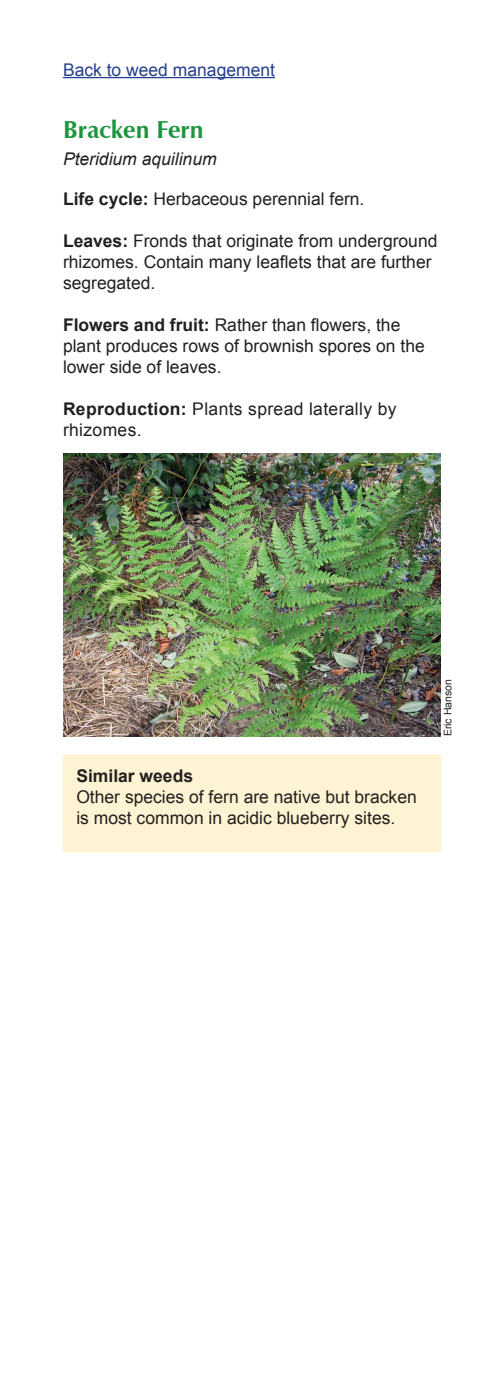
<style>
.page{position:relative;width:504px;height:1386px;background:#fff}
.page>*{position:absolute;margin:0;border:0;box-sizing:border-box;transform-origin:0 0}
.Subhead_-_green_-_j{font:700 24.5px "Zapf Humanist 601 BT";color:#1b953e}
.Normal_text{font:17.5px/21px "Arial";color:#231f20}
.Normal_text-2{font:17.5px/21px "Arial";letter-spacing:.02em;color:#231f20}
.t1{font:17.5px "Arial";color:#253f8e}
.Normal_text-3{font:italic 17.5px "Arial";color:#231f20}
.Photo_credit_-_j{font:10.5px "Arial";color:#231f20}
.s1{font-weight:700}
</style>
<div class="page">
<hr style="left:63px;top:77px;width:212px;height:1px;background:#253f8e">
<div style="left:63px;top:755px;width:378px;height:97px;background:#fef3d2"></div>
<img style="left:63px;top:454px;width:378px;height:282px">
<p class="t1" style="left:63px;top:58px;width:214px">Back to weed management</p>
<p class="Subhead_-_green_-_j" style="left:63px;top:114px;width:142px">Bracken Fern</p>
<p class="Normal_text-3" style="left:63px;top:147px;width:155px">Pteridium aquilinum</p>
<p class="Normal_text" style="left:63px;top:189px;width:303px"><span class="s1">Life cycle:</span> Herbaceous perennial fern.</p>
<p class="Normal_text" style="left:63px;top:231px;width:376px"><span class="s1">Leaves:</span> Fronds that originate from underground rhizomes. Contain many leaflets that are further segregated.</p>
<p class="Normal_text" style="left:63px;top:315px;width:363px"><span class="s1">Flowers and fruit:</span> Rather than flowers, the plant produces rows of brownish spores on the lower side of leaves.</p>
<p class="Normal_text-2" style="left:63px;top:399px;width:335px"><span class="s1">Reproduction:</span> Plants spread laterally by rhizomes.</p>
<p class="Normal_text" style="left:76px;top:766px;width:342px"><span class="s1">Similar weeds<br></span>Other species of fern are native but bracken is most common in acidic blueberry sites.</p>
<p class="Photo_credit_-_j" style="left:441px;top:736px;width:59px;rotate:-90deg">Eric Hanson</p>
</div>
